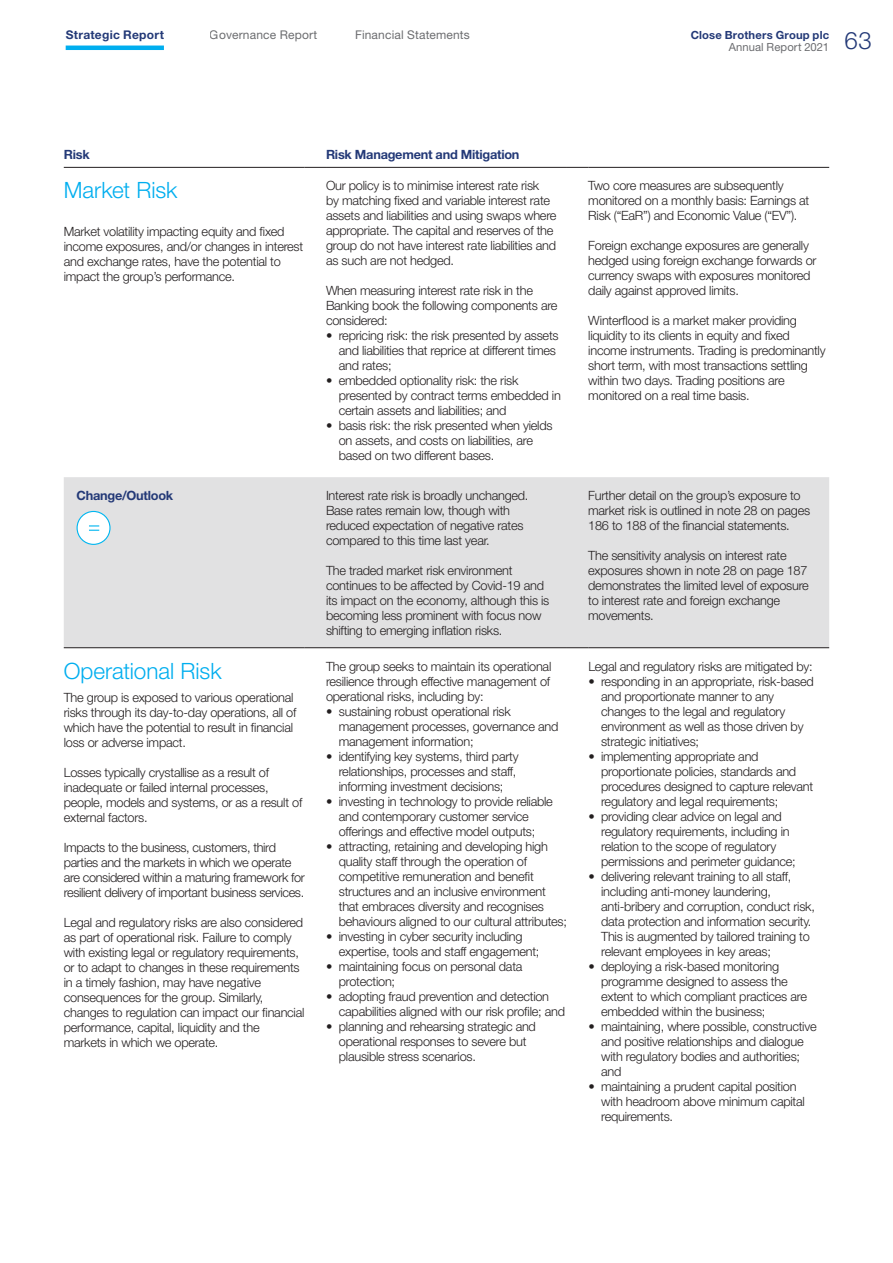
<style>
.page{position:relative;width:893px;height:1263px;background:#fff}
.page>*{position:absolute;margin:0;border:0;box-sizing:border-box;transform-origin:0 0}
.t1{font:300 24px "Helvetica Neue";color:#233977}
.t2{font:300 22.5px "Helvetica Neue";color:#00aeef}
.t3{font:300 12.75px/15px "Helvetica Neue";letter-spacing:-.02em;color:#231f20}
.t4{font:700 12.75px "Helvetica Neue";letter-spacing:-.02em;color:#233977}
.t5{font:12px "Helvetica Neue";letter-spacing:.015em;color:#6c6d70}
.t6{font:700 12px "Helvetica Neue";letter-spacing:.02em;color:#233977}
.t7{font:700 11.25px "Helvetica Neue";letter-spacing:.015em;color:#233977}
.t8{font:11.25px "Helvetica Neue";letter-spacing:.005em;color:#6c6d70}
</style>
<div class="page">
<hr style="left:66px;top:46px;width:98px;height:4px;background:#00aeef">
<div style="left:64px;top:477px;width:765px;height:170px;background:#e1e1e2"></div>
<hr style="left:64px;top:167px;width:241px;height:1px;background:#231f20">
<svg style="left:305px;top:167px;width:21px;height:1px"></svg>
<hr style="left:326px;top:167px;width:241px;height:1px;background:#231f20">
<svg style="left:567px;top:167px;width:21px;height:1px"></svg>
<hr style="left:588px;top:167px;width:241px;height:1px;background:#231f20">
<hr style="left:64px;top:647px;width:241px;height:1px;background:#231f20">
<svg style="left:305px;top:647px;width:21px;height:1px"></svg>
<hr style="left:326px;top:647px;width:241px;height:1px;background:#231f20">
<svg style="left:567px;top:647px;width:21px;height:1px"></svg>
<hr style="left:588px;top:647px;width:241px;height:1px;background:#231f20">
<div style="left:77px;top:511px;width:33px;height:33px;background:#fff;border-radius:50%"></div>
<div style="left:77px;top:511px;width:34px;height:34px;border:1px solid #00b6f0;border-radius:50%"></div>
<svg style="left:89px;top:525px;width:10px;height:6px"></svg>
<p class="t6" style="left:66px;top:27px;width:100px">Strategic Report</p>
<p class="t7" style="left:691px;top:28px;width:140px">Close Brothers Group plc</p>
<p class="t8" style="left:729px;top:40px;width:102px">Annual Report 2021</p>
<p class="t5" style="left:210px;top:28px;width:109px">Governance Report</p>
<p class="t5" style="left:355px;top:28px;width:116px">Financial Statements</p>
<h1 class="t1" style="left:844px;top:25px;width:29px">63</h1>
<p class="t4" style="left:64px;top:146px;width:27px">Risk</p>
<p class="t4" style="left:326px;top:146px;width:195px">Risk Management and Mitigation</p>
<h2 class="t2" style="left:64px;top:176px;width:115px">Market Risk</h2>
<p class="t3" style="left:64px;top:224px;width:241px">Market volatility impacting equity and fixed income exposures, and/or changes in interest and exchange rates, have the potential to impact the group’s performance.</p>
<p class="t3" style="left:326px;top:178px;width:232px">Our policy is to minimise interest rate risk<br>by matching fixed and variable interest rate assets and liabilities and using swaps where appropriate. The capital and reserves of the group do not have interest rate liabilities and as such are not hedged.</p>
<p class="t3" style="left:326px;top:283px;width:233px">When measuring interest rate risk in the<br>Banking book the following components are considered:</p>
<p class="t3" style="left:339px;top:328px;width:221px;text-indent:-13px">• repricing risk: the risk presented by assets and liabilities that reprice at different times and rates;</p>
<p class="t3" style="left:339px;top:373px;width:224px;text-indent:-13px">• embedded optionality risk: the risk presented by contract terms embedded in certain assets and liabilities; and</p>
<p class="t3" style="left:339px;top:418px;width:215px;text-indent:-13px">• basis risk: the risk presented when yields on assets, and costs on liabilities, are based on two different bases.</p>
<p class="t4" style="left:77px;top:487px;width:98px">Change/Outlook</p>
<p class="t3" style="left:326px;top:488px;width:204px">Interest rate risk is broadly unchanged.<br>Base rates remain low, though with reduced expectation of negative rates compared to this time last year.</p>
<p class="t3" style="left:326px;top:563px;width:225px">The traded market risk environment continues to be affected by Covid-19 and its impact on the economy, although this is becoming less prominent with focus now shifting to emerging inflation risks.</p>
<h2 class="t2" style="left:64px;top:657px;width:159px">Operational Risk</h2>
<p class="t3" style="left:64px;top:690px;width:234px">The group is exposed to various operational risks through its day-to-day operations, all of which have the potential to result in financial loss or adverse impact.</p>
<p class="t3" style="left:64px;top:765px;width:240px">Losses typically crystallise as a result of inadequate or failed internal processes, people, models and systems, or as a result of external factors.</p>
<p class="t3" style="left:64px;top:840px;width:243px">Impacts to the business, customers, third parties and the markets in which we operate are considered within a maturing framework for resilient delivery of important business services.</p>
<p class="t3" style="left:64px;top:915px;width:242px">Legal and regulatory risks are also considered as part of operational risk. Failure to comply with existing legal or regulatory requirements, or to adapt to changes in these requirements in a timely fashion, may have negative consequences for the group. Similarly, changes to regulation can impact our financial performance, capital, liquidity and the markets in which we operate.</p>
<p class="t3" style="left:326px;top:658px;width:227px;text-align:justify">The group seeks to maintain its operational resilience through effective management of operational risks, including by:</p>
<p class="t3" style="left:339px;top:703px;width:221px;text-indent:-13px">• sustaining robust operational risk management processes, governance and management information;</p>
<p class="t3" style="left:339px;top:748px;width:181px;text-indent:-13px">• identifying key systems, third party relationships, processes and staff, informing investment decisions;</p>
<p class="t3" style="left:339px;top:793px;width:216px;text-indent:-13px">• investing in technology to provide reliable and contemporary customer service offerings and effective model outputs;</p>
<p class="t3" style="left:339px;top:838px;width:230px;text-indent:-13px">• attracting, retaining and developing high quality staff through the operation of competitive remuneration and benefit structures and an inclusive environment that embraces diversity and recognises behaviours aligned to our cultural attributes;</p>
<p class="t3" style="left:339px;top:928px;width:202px;text-indent:-13px">• investing in cyber security including expertise, tools and staff engagement;</p>
<p class="t3" style="left:339px;top:958px;width:185px;text-indent:-13px">• maintaining focus on personal data protection;</p>
<p class="t3" style="left:339px;top:988px;width:228px;text-indent:-13px">• adopting fraud prevention and detection capabilities aligned with our risk profile; and</p>
<p class="t3" style="left:339px;top:1018px;width:199px;text-indent:-13px">• planning and rehearsing strategic and operational responses to severe but plausible stress scenarios.</p>
<p class="t3" style="left:588px;top:178px;width:223px">Two core measures are subsequently monitored on a monthly basis: Earnings at<br>Risk (“EaR”) and Economic Value (“EV”).</p>
<p class="t3" style="left:588px;top:238px;width:230px">Foreign exchange exposures are generally hedged using foreign exchange forwards or currency swaps with exposures monitored daily against approved limits.</p>
<p class="t3" style="left:588px;top:313px;width:239px">Winterflood is a market maker providing liquidity to its clients in equity and fixed income instruments. Trading is predominantly short term, with most transactions settling within two days. Trading positions are monitored on a real time basis.</p>
<p class="t3" style="left:588px;top:488px;width:224px">Further detail on the group’s exposure to market risk is outlined in note 28 on pages<br>186 to 188 of the financial statements.</p>
<p class="t3" style="left:588px;top:548px;width:222px">The sensitivity analysis on interest rate exposures shown in note 28 on page 187 demonstrates the limited level of exposure to interest rate and foreign exchange movements.</p>
<p class="t3" style="left:588px;top:658px;width:226px">Legal and regulatory risks are mitigated by:</p>
<p class="t3" style="left:601px;top:673px;width:214px;text-indent:-13px">• responding in an appropriate, risk-based and proportionate manner to any changes to the legal and regulatory environment as well as those driven by strategic initiatives;</p>
<p class="t3" style="left:601px;top:748px;width:214px;text-indent:-13px">• implementing appropriate and proportionate policies, standards and procedures designed to capture relevant regulatory and legal requirements;</p>
<p class="t3" style="left:601px;top:808px;width:196px;text-indent:-13px">• providing clear advice on legal and regulatory requirements, including in relation to the scope of regulatory permissions and perimeter guidance;</p>
<p class="t3" style="left:601px;top:868px;width:215px;text-indent:-13px">• delivering relevant training to all staff, including anti-money laundering, anti-bribery and corruption, conduct risk, data protection and information security.<br>This is augmented by tailored training to relevant employees in key areas;</p>
<p class="t3" style="left:601px;top:958px;width:207px;text-indent:-13px">• deploying a risk-based monitoring programme designed to assess the extent to which compliant practices are embedded within the business;</p>
<p class="t3" style="left:601px;top:1018px;width:217px;text-indent:-13px">• maintaining, where possible, constructive and positive relationships and dialogue with regulatory bodies and authorities; and</p>
<p class="t3" style="left:601px;top:1078px;width:205px;text-indent:-13px">• maintaining a prudent capital position with headroom above minimum capital requirements.</p>
</div>
